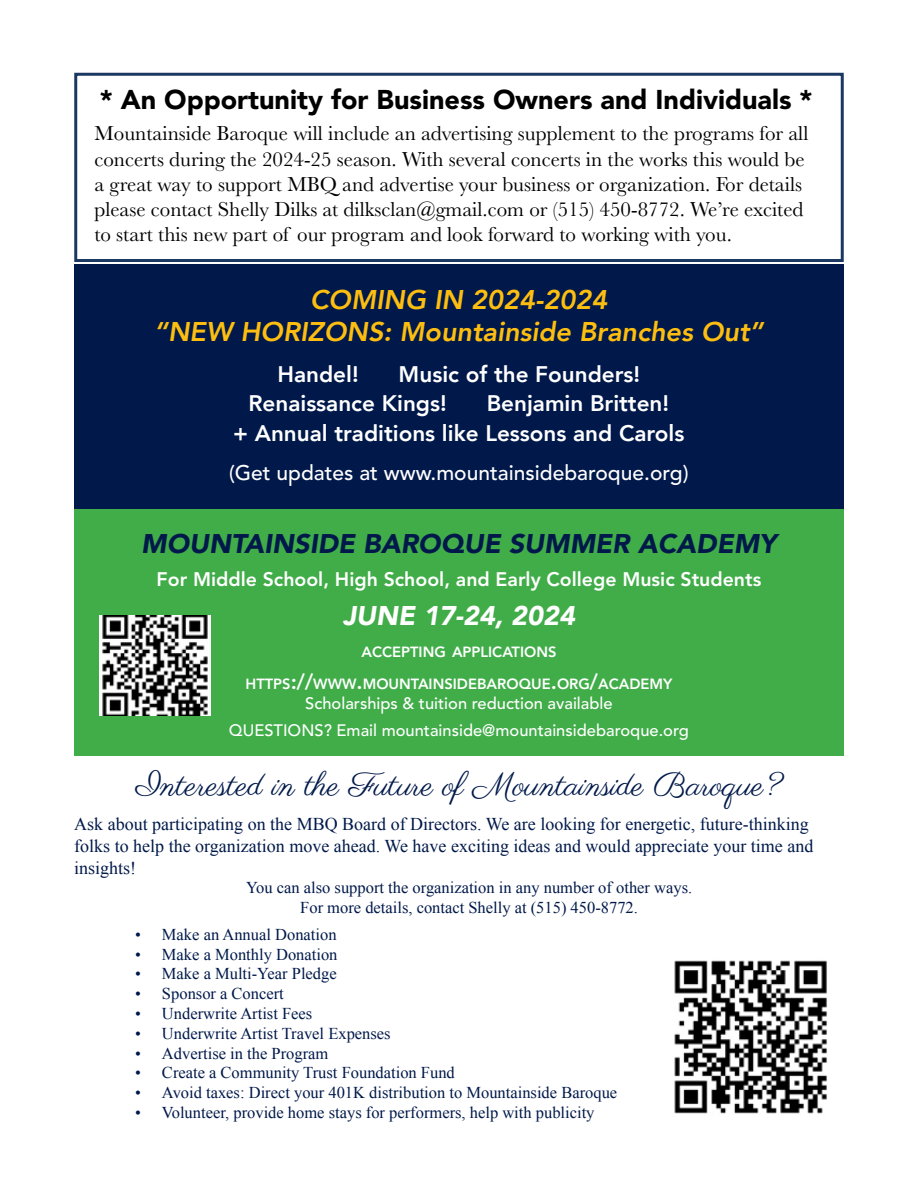
<style>
.page{position:relative;width:918px;height:1188px;background:#fff}
.page>*{position:absolute;margin:0;border:0;box-sizing:border-box;transform-origin:0 0}
.t1{font:33px "Parisienne";color:#00194a}
.t2{font:italic 800 27px/32.4px "Avenir";color:#febe10;text-align:center}
.t3{font:900 27px "Avenir LT Std";color:#000}
.t4{font:italic 900 27px "Avenir";color:#00194a}
.t5{font:italic 900 27px "Avenir";color:#fff}
.t6{font:800 22.5px/29.1px "Avenir";color:#fff}
.t7{font:21px/25.2px "Baskerville";color:#000}
.t8{font:500 21px "Avenir LT Std";color:#fff}
.t9{font:800 19.5px "Avenir LT Std";color:#fff}
.t10{font:18px/21.6px "Times New Roman";color:#00194a}
.t11{font:16.5px/19.8px "Times New Roman";color:#00194a;text-align:center}
.t12{font:500 16.5px/26.5px "Avenir LT Std";color:#fff;text-align:center}
.t13{font:800 14.7px "Avenir LT Std";color:#fff}
.s1{font-size:21px}
</style>
<div class="page">
<div style="left:74px;top:73px;width:770px;height:189px;border:3px solid #1b3862"></div>
<div style="left:74px;top:506px;width:770px;height:249px;background:#41ad49"></div>
<img style="left:674px;top:960px;width:153px;height:154px">
<div style="left:74px;top:264px;width:770px;height:244px;background:#00194a"></div>
<img style="left:99px;top:616px;width:112px;height:99px">
<h2 class="t3" style="left:100px;top:83px;width:714px">* An Opportunity for Business Owners and Individuals *</h2>
<p class="t7" style="left:94px;top:121px;width:715px">Mountainside Baroque will include an advertising supplement to the programs for all concerts during the 2024-25 season. With several concerts in the works this would be a great way to support MBQ and advertise your business or organization. For details please contact Shelly Dilks at dilksclan@gmail.com or (515) 450-8772. We’re excited to start this new part of our program and look forward to working with you.</p>
<h2 class="t2" style="left:154px;top:284px;width:611px">COMING IN 2024-2024<br>“NEW HORIZONS: Mountainside Branches Out”</h2>
<h3 class="t6" style="left:277px;top:360px;width:83px">Handel!</h3>
<h3 class="t6" style="left:248px;top:360px;width:393px;text-indent:150px">Music of the Founders!<br>Renaissance Kings!</h3>
<h3 class="t6" style="left:233px;top:388px;width:453px;line-height:30.3px;text-indent:254px">Benjamin Britten! + Annual traditions like Lessons and Carols</h3>
<p class="t8" style="left:229px;top:461px;width:461px">(Get updates at www.mountainsidebaroque.org)</p>
<h2 class="t4" style="left:141px;top:522px;width:637px">MOUNTAINSIDE BAROQUE SUMMER ACADEMY</h2>
<p class="t9" style="left:157px;top:568px;width:606px">For Middle School, High School, and Early College Music Students</p>
<h2 class="t5" style="left:343px;top:593px;width:234px">JUNE 17-24, 2024</h2>
<p class="t13" style="left:361px;top:643px;width:197px">ACCEPTING APPLICATIONS</p>
<p class="t13" style="left:246px;top:676px;width:428px">HTTPS<span class="s1">://</span>WWW<span class="s1">.</span>MOUNTAINSIDEBAROQUE<span class="s1">.</span>ORG<span class="s1">/</span>ACADEMY</p>
<p class="t12" style="left:229px;top:691px;width:462px">Scholarships &amp; tuition reduction available<br>QUESTIONS? Email mountainside@mountainsidebaroque.org</p>
<h1 class="t1" style="left:136px;top:765px;width:647px">Interested in the Future of Mountainside Baroque?</h1>
<p class="t10" style="left:74px;top:813px;width:741px">Ask about participating on the MBQ Board of Directors. We are looking for energetic, future-thinking folks to help the organization move ahead. We have exciting ideas and would appreciate your time and insights!</p>
<p class="t11" style="left:246px;top:878px;width:448px">You can also support the organization in any number of other ways.<br>For more details, contact Shelly at (515) 450-8772.</p>
<p class="t11" style="left:135px;top:924px;width:203px">• Make an Annual Donation</p>
<p class="t11" style="left:135px;top:944px;width:204px">• Make a Monthly Donation</p>
<p class="t11" style="left:135px;top:964px;width:203px">• Make a Multi-Year Pledge</p>
<p class="t11" style="left:135px;top:984px;width:150px">• Sponsor a Concert</p>
<p class="t11" style="left:135px;top:1003px;width:179px">• Underwrite Artist Fees</p>
<p class="t11" style="left:135px;top:1023px;width:257px">• Underwrite Artist Travel Expenses</p>
<p class="t11" style="left:135px;top:1043px;width:195px">• Advertise in the Program</p>
<p class="t11" style="left:135px;top:1063px;width:321px">• Create a Community Trust Foundation Fund</p>
<p class="t11" style="left:135px;top:1083px;width:484px">• Avoid taxes: Direct your 401K distribution to Mountainside Baroque</p>
<p class="t11" style="left:135px;top:1102px;width:461px">• Volunteer, provide home stays for performers, help with publicity</p>
</div>
